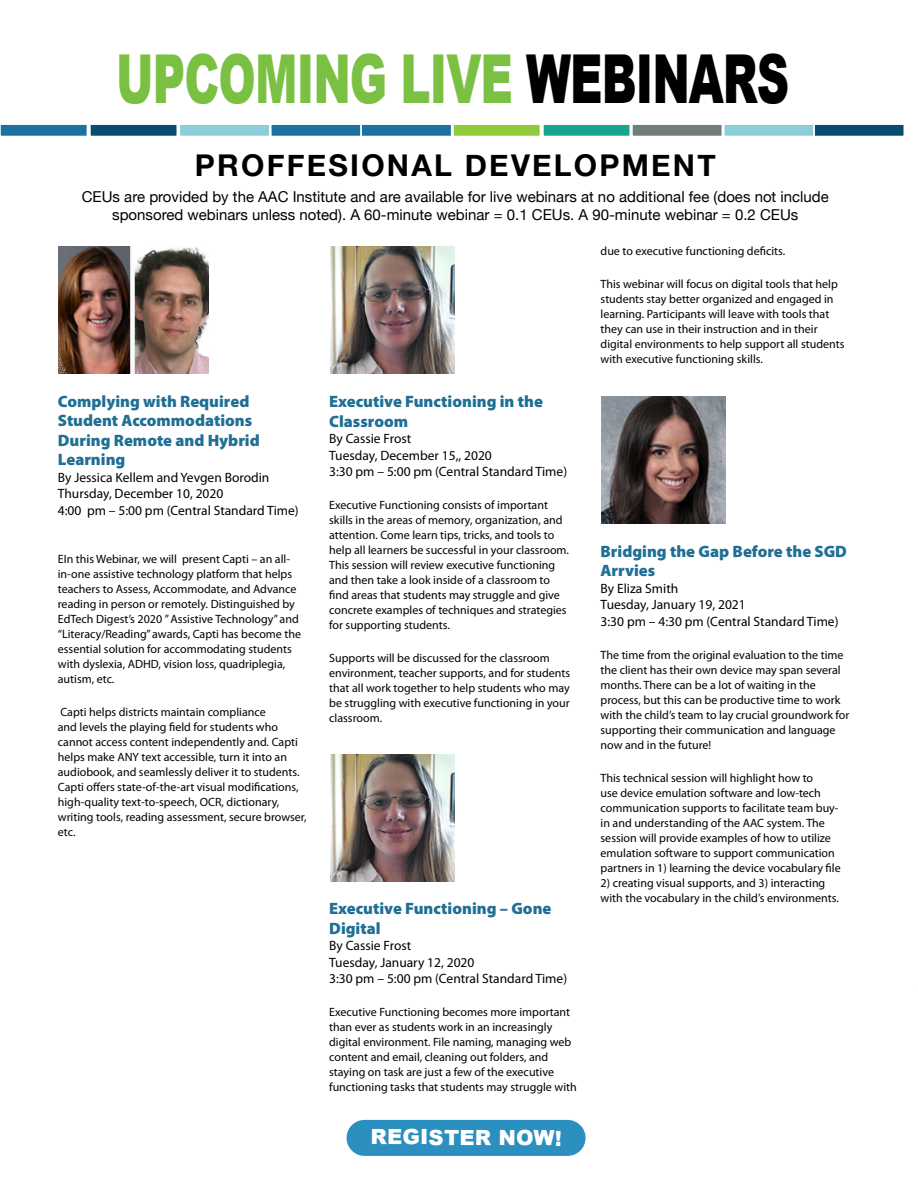
<style>
.page{position:relative;width:918px;height:1188px;background:#fff}
.page>*{position:absolute;margin:0;border:0;box-sizing:border-box;transform-origin:0 0}
.t1{font:900 67.5px "Arial";letter-spacing:-.02em;color:#7ac143;scale:.67 1}
.t2{font:700 30px "Helvetica Neue";letter-spacing:.075em;color:#000}
.t3{font:900 21px "Arial";color:#fff}
.t4{font:900 16.5px/19.5px "Myriad Pro";color:#206f94}
.t5{font:15px/18px "Helvetica Neue";color:#000;text-align:center}
.t6{font:13.5px/16.5px "Myriad Pro";color:#000}
.t7{font:12px/15px "Myriad Pro";color:#000}
.s1{color:#000}
</style>
<div class="page">
<div style="left:0;top:124px;width:87px;height:13px;background:#1b71a2"></div>
<div style="left:0;top:123px;width:88px;height:14px;border:2px solid #fff"></div>
<div style="left:89px;top:123px;width:89px;height:14px;background:#084c6f;border:2px solid #fff"></div>
<div style="left:178px;top:123px;width:93px;height:14px;background:#8bcdd9;border:2px solid #fff"></div>
<div style="left:270px;top:123px;width:92px;height:14px;background:#1b71a2;border:2px solid #fff"></div>
<div style="left:360px;top:123px;width:93px;height:14px;background:#1b71a2;border:2px solid #fff"></div>
<div style="left:452px;top:123px;width:89px;height:14px;background:#90cb3b;border:2px solid #fff"></div>
<div style="left:542px;top:123px;width:89px;height:14px;background:#19a491;border:2px solid #fff"></div>
<div style="left:723px;top:123px;width:92px;height:14px;background:#8bcdd9;border:2px solid #fff"></div>
<div style="left:631px;top:123px;width:92px;height:14px;background:#727e7e;border:2px solid #fff"></div>
<div style="left:813px;top:123px;width:92px;height:14px;background:#084c6f;border:2px solid #fff"></div>
<img style="left:602px;top:396px;width:124px;height:128px">
<img style="left:330px;top:246px;width:124px;height:128px">
<div style="left:347px;top:1120px;width:239px;height:36px;background:#2b8fbf;border-radius:18px"></div>
<img style="left:58px;top:246px;width:151px;height:128px">
<img style="left:330px;top:755px;width:125px;height:127px">
<h1 class="t1" style="left:116px;top:30px;width:1006px">UPCOMING LIVE <span class="s1">WEBINARS</span></h1>
<h2 class="t2" style="left:195px;top:142px;width:522px">PROFFESIONAL DEVELOPMENT</h2>
<p class="t5" style="left:82px;top:189px;width:749px">CEUs are provided by the AAC Institute and are available for live webinars at no additional fee (does not include sponsored webinars unless noted). A 60-minute webinar = 0.1 CEUs. A 90-minute webinar = 0.2 CEUs</p>
<h3 class="t4" style="left:58px;top:391px;width:203px">Complying with Required<br>Student Accommodations<br>During Remote and Hybrid<br>Learning</h3>
<p class="t6" style="left:58px;top:469px;width:242px">By Jessica Kellem and Yevgen Borodin<br>Thursday, December 10, 2020<br>4:00 pm – 5:00 pm (Central Standard Time)</p>
<p class="t7" style="left:58px;top:551px;width:245px">EIn this Webinar, we will present Capti – an all&shy;in-one assistive technology platform that helps teachers to Assess, Accommodate, and Advance reading in person or remotely. Distinguished by EdTech Digest’s 2020 ” Assistive Technology” and “Literacy/Reading” awards, Capti has become the essential solution for accommodating students with dyslexia, ADHD, vision loss, quadriplegia, autism, etc.</p>
<p class="t7" style="left:58px;top:704px;width:250px">Capti helps districts maintain compliance<br>and levels the playing field for students who cannot access content independently and. Capti helps make ANY text accessible, turn it into an audiobook, and seamlessly deliver it to students.<br>Capti offers state-of-the-art visual modifications, high-quality text-to-speech, OCR, dictionary, writing tools, reading assessment, secure browser, etc.</p>
<h3 class="t4" style="left:329px;top:392px;width:215px">Executive Functioning in the<br>Classroom</h3>
<p class="t6" style="left:329px;top:430px;width:239px">By Cassie Frost<br>Tuesday, December 15,, 2020<br>3:30 pm – 5:00 pm (Central Standard Time)</p>
<p class="t7" style="left:329px;top:498px;width:241px">Executive Functioning consists of important skills in the areas of memory, organization, and attention. Come learn tips, tricks, and tools to help all learners be successful in your classroom.<br>This session will review executive functioning and then take a look inside of a classroom to find areas that students may struggle and give concrete examples of techniques and strategies for supporting students.</p>
<p class="t7" style="left:329px;top:651px;width:243px">Supports will be discussed for the classroom environment, teacher supports, and for students that all work together to help students who may be struggling with executive functioning in your classroom.</p>
<h3 class="t4" style="left:329px;top:899px;width:224px">Executive Functioning – Gone<br>Digital</h3>
<p class="t6" style="left:329px;top:937px;width:239px">By Cassie Frost<br>Tuesday, January 12, 2020<br>3:30 pm – 5:00 pm (Central Standard Time)</p>
<p class="t7" style="left:329px;top:1005px;width:249px">Executive Functioning becomes more important than ever as students work in an increasingly digital environment. File naming, managing web content and email, cleaning out folders, and staying on task are just a few of the executive functioning tasks that students may struggle with</p>
<h3 class="t3" style="left:371px;top:1121px;width:193px;rotate:1deg">REGISTER NOW!</h3>
<p class="t7" style="left:601px;top:244px;width:186px">due to executive functioning deficits.</p>
<p class="t7" style="left:601px;top:277px;width:245px">This webinar will focus on digital tools that help students stay better organized and engaged in learning. Participants will leave with tools that they can use in their instruction and in their digital environments to help support all students with executive functioning skills.</p>
<h3 class="t4" style="left:601px;top:542px;width:248px">Bridging the Gap Before the SGD<br>Arrvies</h3>
<p class="t6" style="left:601px;top:580px;width:239px">By Eliza Smith<br>Tuesday, January 19, 2021<br>3:30 pm – 4:30 pm (Central Standard Time)</p>
<p class="t7" style="left:601px;top:647px;width:250px">The time from the original evaluation to the time the client has their own device may span several months. There can be a lot of waiting in the process, but this can be productive time to work with the child’s team to lay crucial groundwork for supporting their communication and language now and in the future!</p>
<p class="t7" style="left:601px;top:770px;width:242px">This technical session will highlight how to<br>use device emulation software and low-tech communication supports to facilitate team buy&shy;in and understanding of the AAC system. The session will provide examples of how to utilize emulation software to support communication partners in 1) learning the device vocabulary file</p>
<p class="t7" style="left:601px;top:875px;width:240px">2) creating visual supports, and 3) interacting with the vocabulary in the child’s environments.</p>
</div>
